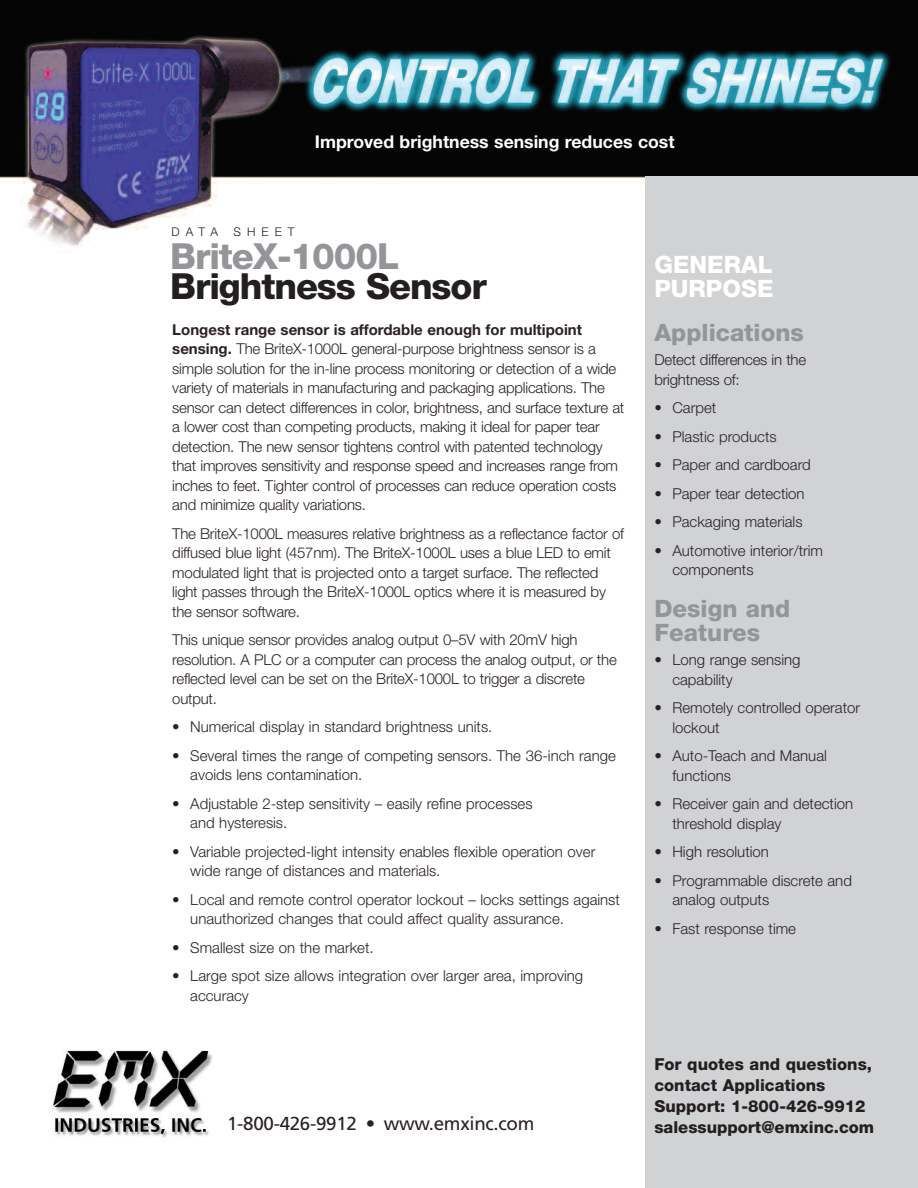
<style>
.page{position:relative;width:918px;height:1188px;background:#fff}
.page>*{position:absolute;margin:0;border:0;box-sizing:border-box;transform-origin:0 0}
.t1{font:800 36px "Helvetica Neue";letter-spacing:-.03em;color:#231f20}
.t2{font:800 36px "Helvetica Neue";letter-spacing:-.03em;color:#939598}
.t3{font:800 24px/24px "Helvetica Neue";color:#939598}
.t4{font:800 24px/24px "Helvetica Neue";color:#fff}
.t5{font:18.75px "Frutiger";letter-spacing:-.015em;color:#2a2126}
.t6{font:700 17.7px "Helvetica Neue";color:#fff}
.t7{font:800 16.5px/21px "Helvetica Neue";color:#231f20}
.t8{font:300 15px/19.5px "Helvetica Neue";letter-spacing:-.015em;color:#2a2126}
.t9{font:300 12px "Helvetica Neue";letter-spacing:.5em;color:#231f20}
.s1{font-weight:700}
</style>
<div class="page">
<img style="left:0;top:0;width:918px;height:247px">
<div style="left:645px;top:176px;width:273px;height:1012px;background:#d1d2d4"></div>
<img style="left:52px;top:1050px;width:161px;height:88px">
<p class="t6" style="left:315px;top:135px;width:361px">Improved brightness sensing reduces cost</p>
<p class="t9" style="left:172px;top:227px;width:48px">DATA</p>
<p class="t9" style="left:234px;top:227px;width:62px">SHEET</p>
<h1 class="t2" style="left:170px;top:243px;width:230px">BriteX-1000L</h1>
<h1 class="t1" style="left:170px;top:273px;width:318px">Brightness Sensor</h1>
<p class="t8" style="left:172px;top:321px;width:454px"><span class="s1">Longest range sensor is affordable enough for multipoint sensing.</span> The BriteX-1000L general-purpose brightness sensor is a simple solution for the in-line process monitoring or detection of a wide variety of materials in manufacturing and packaging applications. The sensor can detect differences in color, brightness, and surface texture at a lower cost than competing products, making it ideal for paper tear detection. The new sensor tightens control with patented technology that improves sensitivity and response speed and increases range from inches to feet. Tighter control of processes can reduce operation costs and minimize quality variations.</p>
<p class="t8" style="left:172px;top:525px;width:453px">The BriteX-1000L measures relative brightness as a reflectance factor of diffused blue light (457nm). The BriteX-1000L uses a blue LED to emit modulated light that is projected onto a target surface. The reflected light passes through the BriteX-1000L optics where it is measured by the sensor software.</p>
<p class="t8" style="left:172px;top:632px;width:446px">This unique sensor provides analog output 0–5V with 20mV high resolution. A PLC or a computer can process the analog output, or the reflected level can be set on the BriteX-1000L to trigger a discrete output.</p>
<p class="t8" style="left:172px;top:719px;width:322px">• Numerical display in standard brightness units.</p>
<p class="t8" style="left:190px;top:747px;width:427px;text-indent:-18px">• Several times the range of competing sensors. The 36-inch range avoids lens contamination.</p>
<p class="t8" style="left:190px;top:795px;width:344px;text-indent:-18px">• Adjustable 2-step sensitivity – easily refine processes and hysteresis.</p>
<p class="t8" style="left:190px;top:843px;width:407px;text-indent:-18px">• Variable projected-light intensity enables flexible operation over wide range of distances and materials.</p>
<p class="t8" style="left:190px;top:891px;width:431px;text-indent:-18px">• Local and remote control operator lockout – locks settings against unauthorized changes that could affect quality assurance.</p>
<p class="t8" style="left:172px;top:939px;width:203px">• Smallest size on the market.</p>
<p class="t8" style="left:190px;top:968px;width:394px;text-indent:-18px">• Large spot size allows integration over larger area, improving accuracy</p>
<h2 class="t4" style="left:654px;top:255px;width:121px">GENERAL<br>PURPOSE</h2>
<h2 class="t3" style="left:654px;top:323px;width:151px">Applications</h2>
<p class="t8" style="left:654px;top:351px;width:153px">Detect differences in the brightness of:</p>
<p class="t8" style="left:654px;top:399px;width:63px">• Carpet</p>
<p class="t8" style="left:654px;top:428px;width:124px">• Plastic products</p>
<p class="t8" style="left:654px;top:456px;width:158px">• Paper and cardboard</p>
<p class="t8" style="left:654px;top:485px;width:152px">• Paper tear detection</p>
<p class="t8" style="left:654px;top:513px;width:150px">• Packaging materials</p>
<p class="t8" style="left:672px;top:542px;width:152px;text-indent:-18px">• Automotive interior/trim components</p>
<h2 class="t3" style="left:654px;top:599px;width:137px">Design and<br>Features</h2>
<p class="t8" style="left:672px;top:651px;width:130px;text-indent:-18px">• Long range sensing capability</p>
<p class="t8" style="left:672px;top:699px;width:189px;text-indent:-18px">• Remotely controlled operator lockout</p>
<p class="t8" style="left:672px;top:747px;width:156px;text-indent:-18px">• Auto-Teach and Manual functions</p>
<p class="t8" style="left:672px;top:795px;width:182px;text-indent:-18px">• Receiver gain and detection threshold display</p>
<p class="t8" style="left:654px;top:843px;width:116px">• High resolution</p>
<p class="t8" style="left:672px;top:872px;width:181px;text-indent:-18px">• Programmable discrete and analog outputs</p>
<p class="t8" style="left:654px;top:920px;width:143px">• Fast response time</p>
<p class="t7" style="left:654px;top:1055px;width:219px">For quotes and questions, contact Applications<br>Support: 1-800-426-9912</p>
<p class="t5" style="left:227px;top:1116px;width:309px">1-800-426-9912 • www.emxinc.com</p>
<p class="t7" style="left:654px;top:1118px;width:221px">salessupport@emxinc.com</p>
</div>
